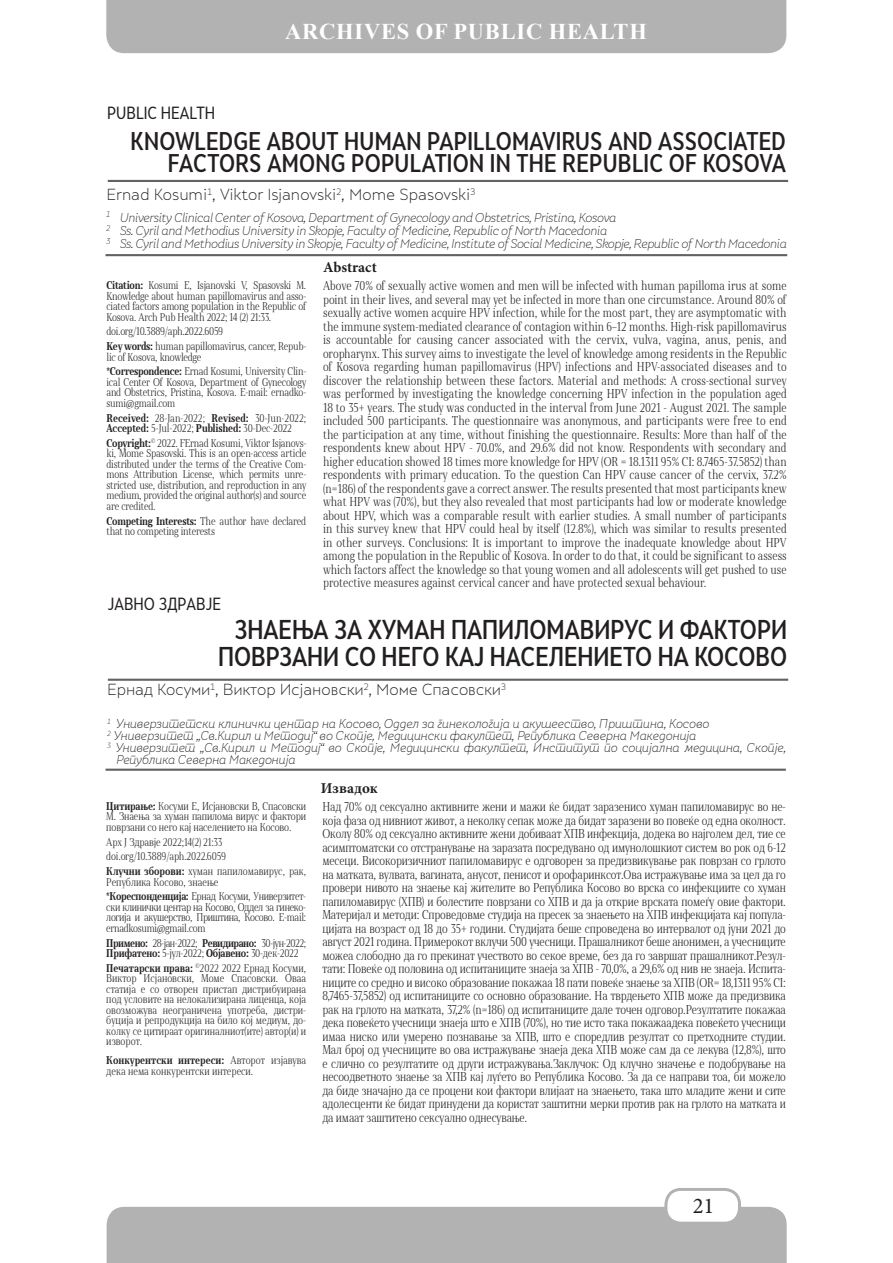
<style>
.page{position:relative;width:893px;height:1263px;background:#fff}
.page>*{position:absolute;margin:0;border:0;box-sizing:border-box;transform-origin:0 0}
.t1{font:500 25.5px "Skola Sans Cn";color:#231f20}
.t2{font:500 24px/22.5px "Skola Sans Cn";letter-spacing:.01em;color:#231f20;text-align:right}
.t3{font:700 22.5px "Times New Roman";letter-spacing:.035em;color:#fff}
.t4{font:22.5px "Minion Pro";color:#231f20}
.t5{font:16.5px "Skola Sans Cn";color:#231f20}
.t6{font:300 15px "Skola Sans";letter-spacing:-.02em;color:#231f20}
.t7{font:700 15px "Minion Pro";color:#231f20}
.t8{font:300 12px/13.5px "Skola Serif Cn";letter-spacing:-.01em;color:#231f20;text-align:justify}
.t9{font:300 12px/12px "Skola Sans It";letter-spacing:-.02em;color:#231f20}
.t10{font:300 12px "Skola Sans It";letter-spacing:-.04em;color:#231f20}
.t11{font:300 10.5px/10.5px "Skola Serif Cn";letter-spacing:-.02em;color:#231f20;text-align:justify}
.t12{font:300 10.5px/10.5px "Skola Serif Cn";color:#231f20}
.t13{font:300 10.5px/10.5px "Skola Serif Cn";letter-spacing:-.04em;color:#231f20}
.s1{font-weight:700}
</style>
<div class="page">
<div style="left:106px;top:0;width:680px;height:53px;background:#b3b2b2"></div>
<div style="left:107px;top:1207px;width:680px;height:56px;background:#b3b2b2"></div>
<div style="left:666px;top:1189px;width:73px;height:34px;background:#fff;border-radius:15px"></div>
<div style="left:664px;top:1188px;width:77px;height:36px;border:3px solid #b2b2b2;border-radius:15px"></div>
<hr style="left:106px;top:769px;width:680px;height:2px;background:#636366">
<hr style="left:108px;top:679px;width:680px;height:2px;background:#636366">
<hr style="left:105px;top:254px;width:682px;height:2px;background:#636366">
<hr style="left:108px;top:180px;width:680px;height:2px;background:#636366">
<p class="t5" style="left:107px;top:103px;width:110px">PUBLIC HEALTH</p>
<p class="t3" style="left:285px;top:15px;width:363px">ARCHIVES OF PUBLIC HEALTH</p>
<p class="t2" style="left:131px;top:129px;width:657px">KNOWLEDGE ABOUT HUMAN PAPILLOMAVIRUS AND ASSOCIATED<br>FACTORS AMONG POPULATION IN THE REPUBLIC OF KOSOVA</p>
<p class="t6" style="left:106px;top:185px;width:370px">Ernad Kosumi<sup>1</sup>, Viktor Isjanovski<sup>2</sup>, Mome Spasovski<sup>3</sup></p>
<p class="t10" style="left:106px;top:210px;width:511px"><sup>1</sup> University Clinical Center оf Kosova, Department of Gynecology and Obstetrics, Pristina, Kosova</p>
<p class="t10" style="left:106px;top:224px;width:502px"><sup>2</sup> Ss. Cyril and Methodius University in Skopje, Faculty of Medicine, Republic of North Macedonia</p>
<p class="t10" style="left:106px;top:237px;width:682px"><sup>3</sup> Ss. Cyril and Methodius University in Skopje, Faculty of Medicine, Institute of Social Medicine, Skopje, Republic of North Macedonia</p>
<p class="t11" style="left:106px;top:280px;width:201px"><span class="s1">Citation:</span> Kosumi E, Isjanovski V, Spasovski M.<br>Knowledge about human papillomavirus and asso&shy;ciated factors among population in the Republic of Kosova. Arch Pub Health 2022; 14 (2) 21:33.</p>
<p class="t11" style="left:106px;top:326px;width:118px">doi.org/10.3889/aph.2022.6059</p>
<p class="t11" style="left:106px;top:341px;width:201px"><span class="s1">Key words:</span> human papillomavirus, cancer, Repub&shy;lic of Kosova, knowledge</p>
<p class="t11" style="left:106px;top:366px;width:201px"><span class="s1">*Correspondence:</span> Ernad Kosumi, University Clin&shy;ical Center Of Kosova, Department of Gynecology and Obstetrics, Pristina, Kosova. Е-mail: ernadko&shy;sumi@gmail.com</p>
<p class="t11" style="left:106px;top:412px;width:201px"><span class="s1">Received:</span> 28-Jan-2022; <span class="s1">Revised:</span> 30-Jun-2022;<br><span class="s1">Accepted:</span> 5-Jul-2022; <span class="s1">Published:</span> 30-Dec-2022</p>
<p class="t11" style="left:106px;top:438px;width:201px"><span class="s1">Copyright:</span><sup>©</sup> 2022. FErnad Kosumi, Viktor Isjanovs&shy;ki, Mome Spasovski. This is an open-access article distributed under the terms of the Creative Com&shy;mons Attribution License, which permits unre&shy;stricted use, distribution, and reproduction in any medium, provided the original author(s) and source are credited.</p>
<p class="t11" style="left:106px;top:515px;width:201px"><span class="s1">Competing Interests:</span> The author have declared that no competing interests</p>
<p class="t5" style="left:108px;top:594px;width:115px">ЈАВНО ЗДРАВЈЕ</p>
<p class="t7" style="left:323px;top:257px;width:55px">Abstract</p>
<p class="t8" style="left:323px;top:279px;width:465px">Above 70% of sexually active women and men will be infected with human papilloma irus at some point in their lives, and several may yet be infected in more than one circumstance. Around 80% of sexually active women acquire HPV infection, while for the most part, they are asymptomatic with the immune system-mediated clearance of contagion within 6–12 months. High-risk papillomavirus is accountable for causing cancer associated with the cervix, vulva, vagina, anus, penis, and oropharynx. This survey aims to investigate the level of knowledge among residents in the Republic of Kosova regarding human papillomavirus (HPV) infections and HPV-associated diseases and to discover the relationship between these factors. Material and methods: A cross-sectional survey was performed by investigating the knowledge concerning HPV infection in the population aged 18 to 35+ years. The study was conducted in the interval from June 2021 - August 2021. The sample included 500 participants. The questionnaire was anonymous, and participants were free to end the participation at any time, without finishing the questionnaire. Results: More than half of the respondents knew about HPV - 70.0%, and 29.6% did not know. Respondents with secondary and higher education showed 18 times more knowledge for HPV (OR = 18.1311 95% CI: 8.7465-37.5852) than respondents with primary education. To the question Can HPV cause cancer of the cervix, 37.2% (n=186) of the respondents gave a correct answer. The results presented that most participants knew what HPV was (70%), but they also revealed that most participants had low or moderate knowledge about HPV, which was a comparable result with earlier studies. A small number of participants in this survey knew that HPV could heal by itself (12.8%), which was similar to results presented in other surveys. Conclusions: It is important to improve the inadequate knowledge about HPV among the population in the Republic of Kosova. In order to do that, it could be significant to assess which factors affect the knowledge so that young women and all adolescents will get pushed to use protective measures against cervical cancer and have protected sexual behaviour.</p>
<p class="t1" style="left:234px;top:614px;width:554px">ЗНАЕЊА ЗА ХУМАН ПАПИЛОМАВИРУС И ФАКТОРИ</p>
<p class="t1" style="left:218px;top:641px;width:571px">ПОВРЗАНИ СО НЕГО КАЈ НАСЕЛЕНИЕТО НА КОСОВО</p>
<p class="t6" style="left:107px;top:681px;width:400px">Ернад Косуми<sup>1</sup>, Виктор Исјановски<sup>2</sup>, Моме Спасовски<sup>3</sup></p>
<p class="t9" style="left:107px;top:717px;width:603px"><sup>1</sup> Универзитетски клинички центар на Косово, Оддел за гинекологија и акушеество, Приштина, Косово</p>
<p class="t9" style="left:107px;top:729px;width:590px"><sup>2</sup> Универзитет „Св.Кирил и Методиј“ во Скопје, Медицински факултет, Република Северна Македонија</p>
<p class="t9" style="left:116px;top:741px;width:671px;text-indent:-9px"><sup>3</sup> Универзитет „Св.Кирил и Методиј“ во Скопје, Медицински факултет, Институт по социјална медицина, Скопје,<br>Република Северна Македонија</p>
<p class="t11" style="left:106px;top:801px;width:201px"><span class="s1">Цитирање:</span> Косуми Е, Исјановски В, Спасовски М. Знаења за хуман папилома вирус и фактори поврзани со него кај населението на Косово.</p>
<p class="t11" style="left:106px;top:836px;width:118px">Арх Ј Здравје 2022;14(2) 21:33</p>
<p class="t11" style="left:106px;top:851px;width:121px">doi.org/10.3889/aph.2022.6059</p>
<p class="t12" style="left:106px;top:866px;width:201px"><span class="s1">Клучни зборови:</span> хуман папиломавирус, рак,<br>Република Косово, знаење</p>
<p class="t11" style="left:106px;top:891px;width:201px"><span class="s1">*Кореспонденција:</span> Ернад Косуми, Универзитет&shy;ски клинички центар на Косово, Оддел за гинеко&shy;логија и акушерство, Приштина, Косово. E-mail: ernadkosumi@gmail.com</p>
<p class="t13" style="left:106px;top:937px;width:201px"><span class="s1">Примено:</span> 28-јан-2022; <span class="s1">Ревидирано:</span> 30-јун-2022;<br><span class="s1">Прифатено:</span> 5-јул-2022; <span class="s1">Објавено:</span> 30-дек-2022</p>
<p class="t11" style="left:106px;top:963px;width:201px"><span class="s1">Печатарски права:</span> <sup>©</sup>2022 2022 Ернад Косуми, Виктор Исјановски, Моме Спасовски. Оваа статија е со отворен пристап дистрибуирана под условите на нелокализирана лиценца, која овозможува неограничена употреба, дистри&shy;буција и репродукција на било кој медиум, до&shy;колку се цитираат оригиналниот(ите) автор(и) и изворот.</p>
<p class="t12" style="left:106px;top:1055px;width:201px"><span class="s1">Конкурентски интереси:</span> Авторот изјавува дека нема конкурентски интереси.</p>
<p class="t7" style="left:321px;top:778px;width:58px">Извадок</p>
<p class="t8" style="left:322px;top:800px;width:465px">Над 70% од сексуално активните жени и мажи ќе бидат заразенисо хуман папиломавирус во не&shy;која фаза од нивниот живот, а неколку сепак може да бидат заразени во повеќе од една околност.<br>Околу 80% од сексуално активните жени добиваат ХПВ инфекција, додека во најголем дел, тие се асимптоматски со отстранување на заразата посредувано од имунолошкиот систем во рок од 6-12 месеци. Високоризичниот папиломавирус е одговорен за предизвикување рак поврзан со грлото на матката, вулвата, вагината, анусот, пенисот и орофаринксот.Ова истражување има за цел да го провери нивото на знаење кај жителите во Република Косово во врска со инфекциите со хуман папиломавирус (ХПВ) и болестите поврзани со ХПВ и да ја открие врската помеѓу овие фактори.<br>Материјал и методи: Спроведовме студија на пресек за знаењето на ХПВ инфекцијата кај попула&shy;цијата на возраст од 18 до 35+ години. Студијата беше спроведена во интервалот од јуни 2021 до август 2021 година. Примерокот вклучи 500 учесници. Прашалникот беше анонимен, а учесниците можеа слободно да го прекинат учеството во секое време, без да го завршат прашалникот.Резул&shy;тати: Повеќе од половина од испитаниците знаеја за ХПВ - 70,0%, а 29,6% од нив не знаеја. Испита&shy;ниците со средно и високо образование покажаа 18 пати повеќе знаење за ХПВ (ОR= 18,1311 95% CI:<br>8,7465-37,5852) од испитаниците со основно образование. На тврдењето ХПВ може да предизвика рак на грлото на матката, 37,2% (n=186) од испитаниците дале точен одговор.Резултатите покажаа дека повеќето учесници знаеја што е ХПВ (70%), но тие исто така покажаадека повеќето учесници имаа ниско или умерено познавање за ХПВ, што е споредлив резултат со претходните студии.<br>Мал број од учесниците во ова истражување знаеја дека ХПВ може сам да се лекува (12,8%), што е слично со резултатите од други истражувања.Заклучок: Од клучно значење е подобрување на несоодветното знаење за ХПВ кај луѓето во Република Косово. За да се направи тоа, би можело да биде значајно да се процени кои фактори влијаат на знаењето, така што младите жени и сите адолесценти ќе бидат принудени да користат заштитни мерки против рак на грлото на матката и да имаат заштитено сексуално однесување.</p>
<h3 class="t4" style="left:693px;top:1191px;width:23px">21</h3>
</div>
